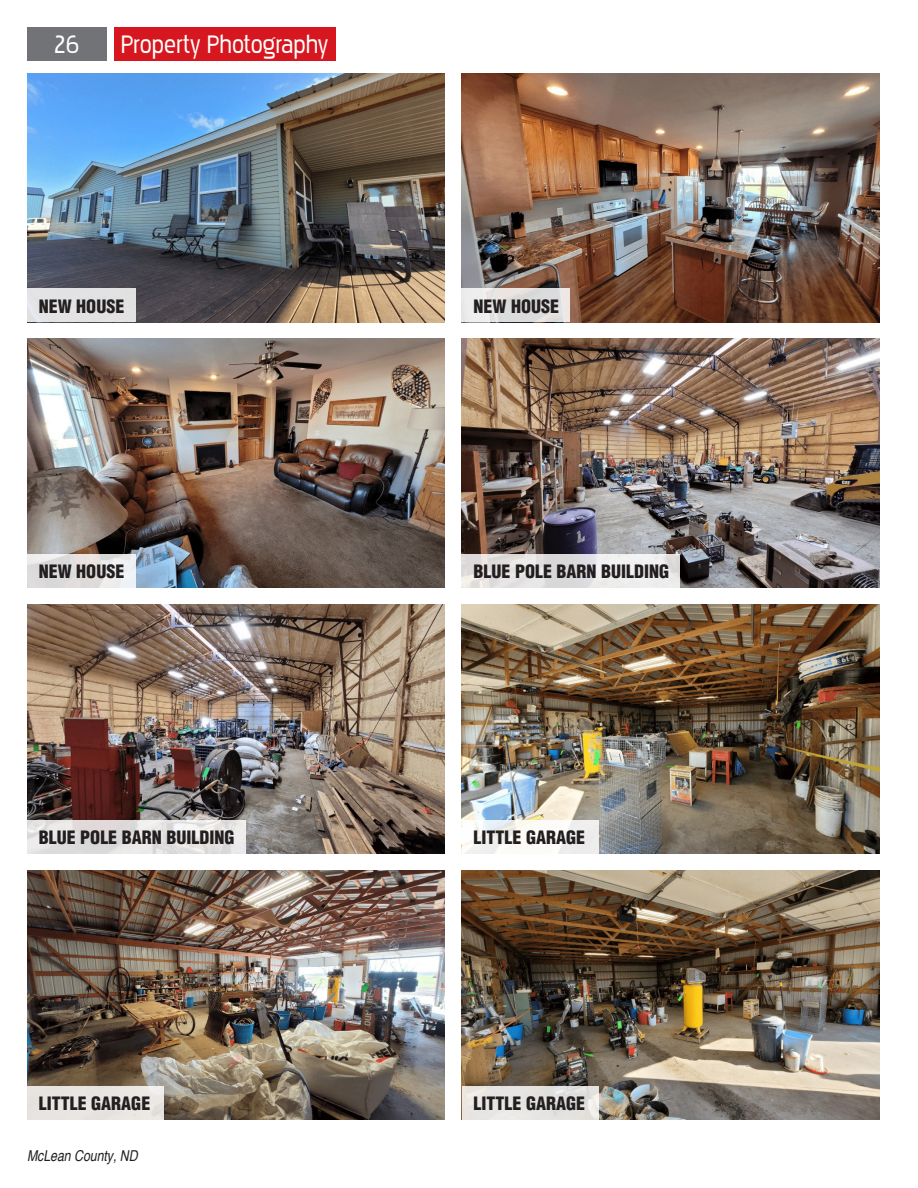
<style>
.page{position:relative;width:918px;height:1188px;background:#fff}
.page>*{position:absolute;margin:0;border:0;box-sizing:border-box;transform-origin:0 0}
.Plain_Text{font:25.5px "Pakenham Rg";color:#fff}
.t1{font:900 condensed 18px "Helvetica LT Pro";color:#231f20}
.t2{font:italic condensed 15px "Helvetica LT Pro";color:#231f20}
</style>
<div class="page">
<div style="left:27px;top:27px;width:79px;height:33px;background:#727376"></div>
<div style="left:114px;top:27px;width:222px;height:33px;background:#d7171f"></div>
<img style="left:27px;top:73px;width:417px;height:249px">
<img style="left:27px;top:339px;width:417px;height:248px">
<img style="left:27px;top:605px;width:417px;height:249px">
<img style="left:27px;top:871px;width:417px;height:249px">
<img style="left:462px;top:73px;width:417px;height:249px">
<img style="left:462px;top:339px;width:417px;height:248px">
<img style="left:462px;top:605px;width:417px;height:249px">
<img style="left:462px;top:871px;width:417px;height:249px">
<div style="left:27px;top:289px;width:108px;height:33px;background:#e2e2e4"></div>
<svg style="left:27px;top:554px;width:108px;height:33px;background:#e4e2e1"></svg>
<svg style="left:462px;top:554px;width:218px;height:33px"></svg>
<svg style="left:27px;top:820px;width:218px;height:34px;background:#e4e2e1"></svg>
<svg style="left:462px;top:820px;width:136px;height:34px"></svg>
<div style="left:462px;top:1086px;width:136px;height:34px;background:#e6e4e2"></div>
<div style="left:27px;top:1086px;width:137px;height:34px;background:#e8e5e2"></div>
<svg style="left:462px;top:289px;width:108px;height:33px;background:#e3e2e2"></svg>
<h1 class="Plain_Text" style="left:54px;top:29px;width:27px">26</h1>
<p class="Plain_Text" style="left:121px;top:29px;width:209px">Property Photography</p>
<p class="t1" style="left:39px;top:295px;width:87px">NEW HOUSE</p>
<p class="t1" style="left:474px;top:295px;width:87px">NEW HOUSE</p>
<p class="t1" style="left:39px;top:560px;width:87px">NEW HOUSE</p>
<p class="t1" style="left:474px;top:560px;width:197px">BLUE POLE BARN BUILDING</p>
<p class="t1" style="left:39px;top:826px;width:197px">BLUE POLE BARN BUILDING</p>
<p class="t1" style="left:474px;top:826px;width:113px">LITTLE GARAGE</p>
<p class="t1" style="left:39px;top:1092px;width:113px">LITTLE GARAGE</p>
<p class="t1" style="left:474px;top:1092px;width:113px">LITTLE GARAGE</p>
<p class="t2" style="left:27px;top:1147px;width:112px">McLean County, ND</p>
</div>
